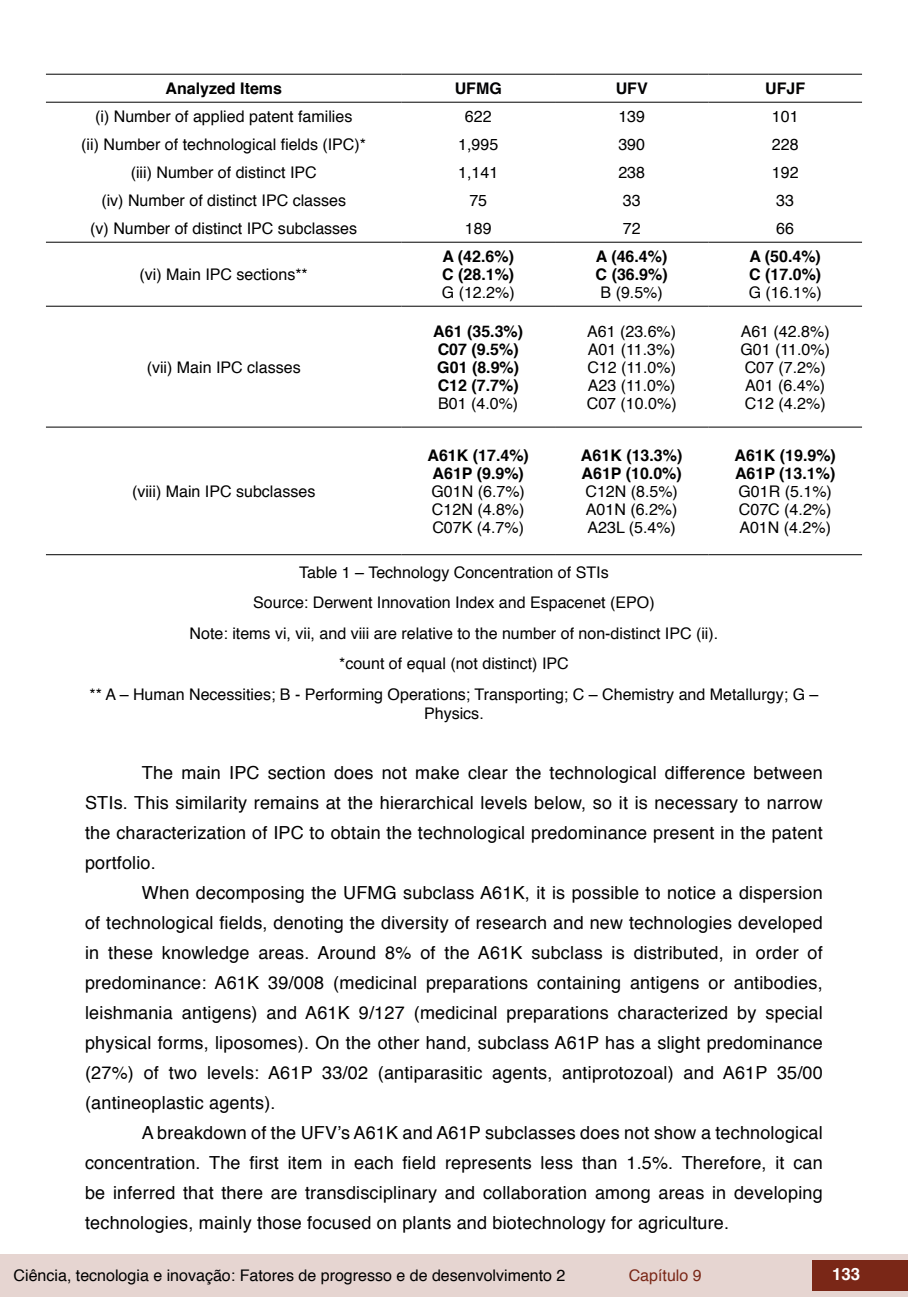
<style>
.page{position:relative;width:908px;height:1304px;background:#fff}
.page>*{position:absolute;margin:0;border:0;box-sizing:border-box;transform-origin:0 0}
.t1{font:18px/30px "Helvetica";letter-spacing:.01em;color:#000;text-align:justify}
.t2{font:700 16.8px "Helvetica";color:#fff}
.t3{font:16px/18px "Helvetica";color:#000;text-align:justify}
.t4{font:700 16px/18px "Helvetica";color:#000}
.t5{font:700 16px "Helvetica";color:#020203}
.t6{font:16px "Helvetica";color:#7a2717}
</style>
<div class="page">
<div style="left:0;top:1254px;width:906px;height:43px;background:#e6d5d1"></div>
<div style="left:812px;top:1261px;width:95px;height:30px;background:#7a2717"></div>
<hr style="left:46px;top:74px;width:355px;height:1px;background:#000">
<hr style="left:401px;top:74px;width:153px;height:1px;background:#000">
<hr style="left:554px;top:74px;width:154px;height:1px;background:#000">
<hr style="left:708px;top:74px;width:153px;height:1px;background:#000">
<hr style="left:46px;top:102px;width:355px;height:1px;background:#000">
<hr style="left:401px;top:102px;width:153px;height:1px;background:#000">
<hr style="left:554px;top:102px;width:154px;height:1px;background:#000">
<hr style="left:708px;top:102px;width:153px;height:1px;background:#000">
<hr style="left:46px;top:242px;width:355px;height:1px;background:#000">
<hr style="left:401px;top:242px;width:153px;height:1px;background:#000">
<hr style="left:554px;top:242px;width:154px;height:1px;background:#000">
<hr style="left:708px;top:242px;width:153px;height:1px;background:#000">
<hr style="left:46px;top:306px;width:355px;height:1px;background:#000">
<hr style="left:401px;top:306px;width:153px;height:1px;background:#000">
<hr style="left:554px;top:306px;width:154px;height:1px;background:#000">
<hr style="left:708px;top:306px;width:153px;height:1px;background:#000">
<hr style="left:46px;top:427px;width:355px;height:1px;background:#000">
<hr style="left:401px;top:427px;width:153px;height:1px;background:#000">
<hr style="left:554px;top:427px;width:154px;height:1px;background:#000">
<hr style="left:708px;top:427px;width:153px;height:1px;background:#000">
<hr style="left:46px;top:554px;width:355px;height:1px;background:#000">
<hr style="left:401px;top:554px;width:153px;height:1px;background:#000">
<hr style="left:554px;top:554px;width:154px;height:1px;background:#000">
<hr style="left:708px;top:554px;width:153px;height:1px;background:#000">
<p class="t4" style="left:165px;top:80px;width:118px">Analyzed Items</p>
<p class="t5" style="left:454px;top:76px;width:49px">UFMG</p>
<p class="t5" style="left:615px;top:76px;width:33px">UFV</p>
<p class="t5" style="left:764px;top:76px;width:41px">UFJF</p>
<p class="t3" style="left:95px;top:108px;width:258px">(i) Number of applied patent families</p>
<p class="t3" style="left:464px;top:108px;width:28px">622</p>
<p class="t3" style="left:618px;top:108px;width:28px">139</p>
<p class="t3" style="left:771px;top:108px;width:28px">101</p>
<p class="t3" style="left:81px;top:136px;width:286px">(ii) Number of technological fields (IPC)*</p>
<p class="t3" style="left:458px;top:136px;width:42px">1,995</p>
<p class="t3" style="left:618px;top:136px;width:28px">390</p>
<p class="t3" style="left:771px;top:136px;width:28px">228</p>
<p class="t3" style="left:131px;top:164px;width:187px">(iii) Number of distinct IPC</p>
<p class="t3" style="left:458px;top:164px;width:42px">1,141</p>
<p class="t3" style="left:618px;top:164px;width:28px">238</p>
<p class="t3" style="left:771px;top:164px;width:28px">192</p>
<p class="t3" style="left:101px;top:192px;width:246px">(iv) Number of distinct IPC classes</p>
<p class="t3" style="left:469px;top:192px;width:19px">75</p>
<p class="t3" style="left:622px;top:192px;width:19px">33</p>
<p class="t3" style="left:776px;top:192px;width:19px">33</p>
<p class="t3" style="left:90px;top:220px;width:268px">(v) Number of distinct IPC subclasses</p>
<p class="t3" style="left:464px;top:220px;width:28px">189</p>
<p class="t3" style="left:622px;top:220px;width:19px">72</p>
<p class="t3" style="left:776px;top:220px;width:19px">66</p>
<p class="t3" style="left:139px;top:266px;width:170px">(vi) Main IPC sections**</p>
<p class="t4" style="left:442px;top:248px;width:74px">A (42.6%)<br>C (28.1%)</p>
<p class="t3" style="left:441px;top:284px;width:74px">G (12.2%)</p>
<p class="t4" style="left:595px;top:248px;width:74px">A (46.4%)<br>C (36.9%)</p>
<p class="t3" style="left:600px;top:284px;width:64px">B (9.5%)</p>
<p class="t4" style="left:748px;top:248px;width:74px">A (50.4%)<br>C (17.0%)</p>
<p class="t3" style="left:748px;top:284px;width:74px">G (16.1%)</p>
<p class="t3" style="left:147px;top:359px;width:155px">(vii) Main IPC classes</p>
<p class="t4" style="left:433px;top:322px;width:91px">A61 (35.3%)<br>C07 (9.5%)<br>G01 (8.9%)<br>C12 (7.7%)</p>
<p class="t3" style="left:438px;top:395px;width:82px">B01 (4.0%)</p>
<p class="t3" style="left:586px;top:323px;width:91px">A61 (23.6%)<br>A01 (11.3%)<br>C12 (11.0%)<br>A23 (11.0%)<br>C07 (10.0%)</p>
<p class="t3" style="left:740px;top:323px;width:91px;text-align:left">A61 (42.8%)<br>G01 (11.0%)<br>C07 (7.2%)<br>A01 (6.4%)<br>C12 (4.2%)</p>
<p class="t4" style="left:734px;top:446px;width:103px">A61K (19.9%)<br>A61P (13.1%)</p>
<p class="t3" style="left:738px;top:483px;width:95px">G01R (5.1%)<br>C07C (4.2%)<br>A01N (4.2%)</p>
<p class="t3" style="left:89px;top:557px;width:730px;line-height:30.6px;text-align:center">Table 1 – Technology Concentration of STIs<br>Source: Derwent Innovation Index and Espacenet (EPO)<br>Note: items vi, vii, and viii are relative to the number of non-distinct IPC (ii).<br>*count of equal (not distinct) IPC<br>** A – Human Necessities; B - Performing Operations; Transporting; C – Chemistry and Metallurgy; G –</p>
<p class="t3" style="left:424px;top:705px;width:61px">Physics.</p>
<p class="t4" style="left:427px;top:446px;width:103px;text-align:center">A61K (17.4%)<br>A61P (9.9%)</p>
<p class="t3" style="left:431px;top:483px;width:95px">G01N (6.7%)<br>C12N (4.8%)<br>C07K (4.7%)</p>
<p class="t4" style="left:580px;top:446px;width:103px">A61K (13.3%)<br>A61P (10.0%)</p>
<p class="t3" style="left:585px;top:483px;width:94px">C12N (8.5%)<br>A01N (6.2%)<br>A23L (5.4%)</p>
<p class="t3" style="left:132px;top:483px;width:185px">(viii) Main IPC subclasses</p>
<p class="t1" style="left:85px;top:758px;width:738px;text-indent:57px">The main IPC section does not make clear the technological difference between STIs. This similarity remains at the hierarchical levels below, so it is necessary to narrow the characterization of IPC to obtain the technological predominance present in the patent portfolio.</p>
<p class="t1" style="left:85px;top:878px;width:738px;text-indent:57px">When decomposing the UFMG subclass A61K, it is possible to notice a dispersion of technological fields, denoting the diversity of research and new technologies developed in these knowledge areas. Around 8% of the A61K subclass is distributed, in order of predominance: A61K 39/008 (medicinal preparations containing antigens or antibodies, leishmania antigens) and A61K 9/127 (medicinal preparations characterized by special physical forms, liposomes). On the other hand, subclass A61P has a slight predominance (27%) of two levels: A61P 33/02 (antiparasitic agents, antiprotozoal) and A61P 35/00 (antineoplastic agents).</p>
<p class="t1" style="left:85px;top:1118px;width:738px;text-indent:57px">A breakdown of the UFV’s A61K and A61P subclasses does not show a technological concentration. The first item in each field represents less than 1.5%. Therefore, it can be inferred that there are transdisciplinary and collaboration among areas in developing technologies, mainly those focused on plants and biotechnology for agriculture.</p>
<p class="t3" style="left:14px;top:1267px;width:553px">Ciência, tecnologia e inovação: Fatores de progresso e de desenvolvimento 2</p>
<p class="t6" style="left:628px;top:1263px;width:74px">Capítulo 9</p>
<p class="t2" style="left:831px;top:1261px;width:30px">133</p>
</div>
